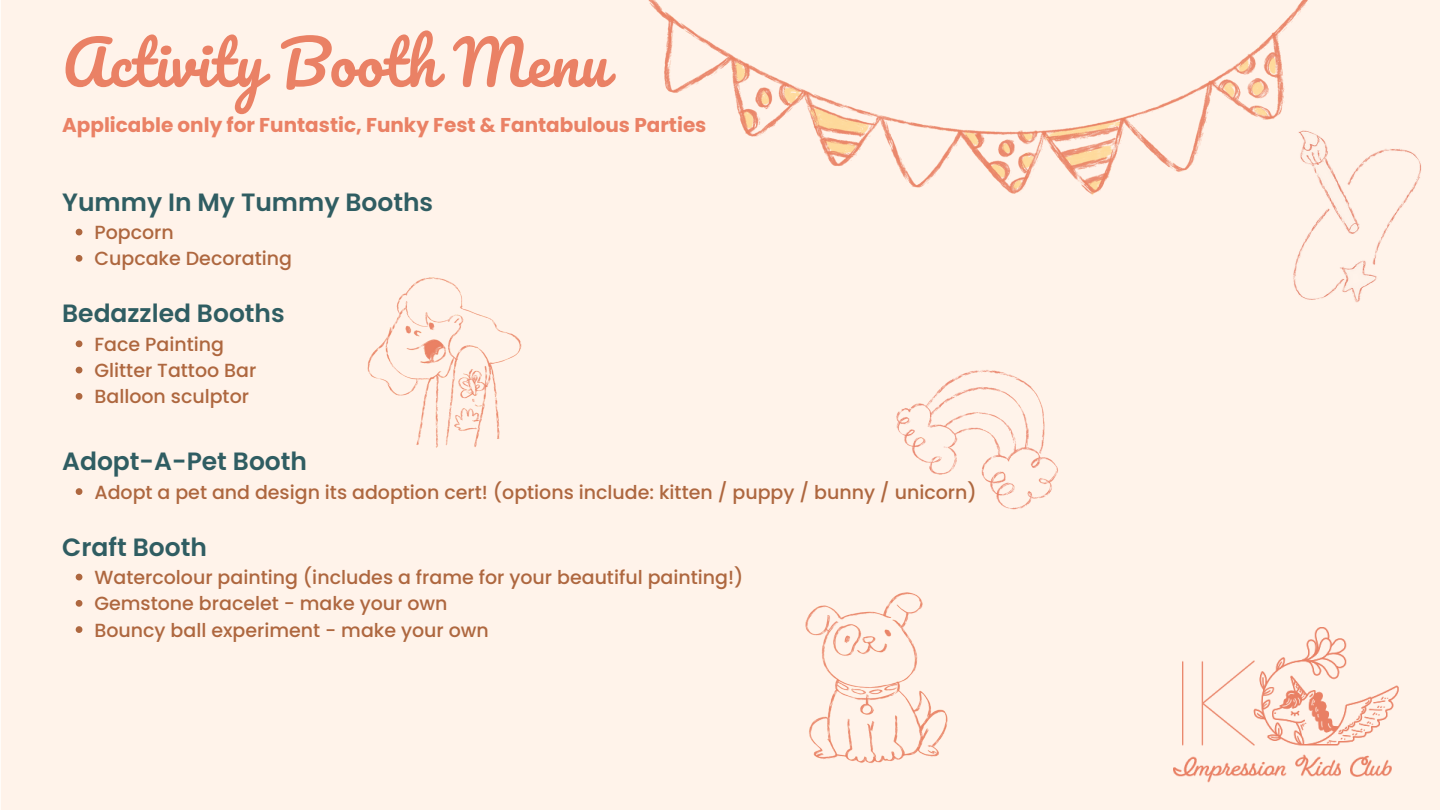
<style>
.page{position:relative;width:1440px;height:810px;background:#fff}
.page>*{position:absolute;margin:0;border:0;box-sizing:border-box;transform-origin:0 0}
.t1{font:60px "Pacifico";color:#ea8165}
.t2{font:600 25px "Poppins";color:#2f5d62}
.t3{font:700 20px "Poppins";color:#ea8165}
.t4{font:500 19px "Poppins";color:#ae673f}
</style>
<div class="page">
<div style="left:1px;top:0;width:1439px;height:810px;background:#fff3ea"></div>
<svg style="left:76px;top:229px;width:6px;height:6px"></svg>
<svg style="left:76px;top:255px;width:6px;height:7px"></svg>
<svg style="left:76px;top:340px;width:6px;height:7px"></svg>
<svg style="left:76px;top:367px;width:6px;height:6px"></svg>
<svg style="left:76px;top:393px;width:6px;height:7px"></svg>
<svg style="left:76px;top:488px;width:6px;height:7px"></svg>
<svg style="left:76px;top:574px;width:6px;height:6px"></svg>
<svg style="left:76px;top:600px;width:6px;height:7px"></svg>
<svg style="left:76px;top:626px;width:6px;height:7px"></svg>
<img style="left:605px;top:0;width:724px;height:318px">
<img style="left:782px;top:538px;width:185px;height:261px">
<img style="left:356px;top:235px;width:177px;height:250px">
<img style="left:863px;top:360px;width:238px;height:169px">
<div style="left:1235px;top:126px;width:205px;height:177px;background:#fff3ea"></div>
<p class="t1" style="left:62px;top:31px;width:547px">Activity Booth Menu</p>
<p class="t3" style="left:62px;top:111px;width:646px">Applicable only for Funtastic, Funky Fest &amp; Fantabulous Parties</p>
<p class="t2" style="left:62px;top:184px;width:373px">Yummy In My Tummy Booths</p>
<p class="t4" style="left:94px;top:219px;width:81px">Popcorn</p>
<p class="t4" style="left:94px;top:246px;width:199px">Cupcake Decorating</p>
<p class="t2" style="left:62px;top:296px;width:224px">Bedazzled Booths</p>
<p class="t4" style="left:94px;top:331px;width:131px">Face Painting</p>
<p class="t4" style="left:94px;top:357px;width:163px">Glitter Tattoo Bar</p>
<p class="t4" style="left:94px;top:384px;width:156px">Balloon sculptor</p>
<p class="t2" style="left:62px;top:444px;width:246px">Adopt-A-Pet Booth</p>
<p class="t4" style="left:94px;top:479px;width:884px">Adopt a pet and design its adoption cert! (options include: kitten / puppy / bunny / unicorn)</p>
<p class="t2" style="left:62px;top:529px;width:146px">Craft Booth</p>
<p class="t4" style="left:94px;top:564px;width:651px">Watercolour painting (includes a frame for your beautiful painting!)</p>
<p class="t4" style="left:94px;top:591px;width:355px">Gemstone bracelet - make your own</p>
<p class="t4" style="left:94px;top:617px;width:396px">Bouncy ball experiment - make your own</p>
</div>
